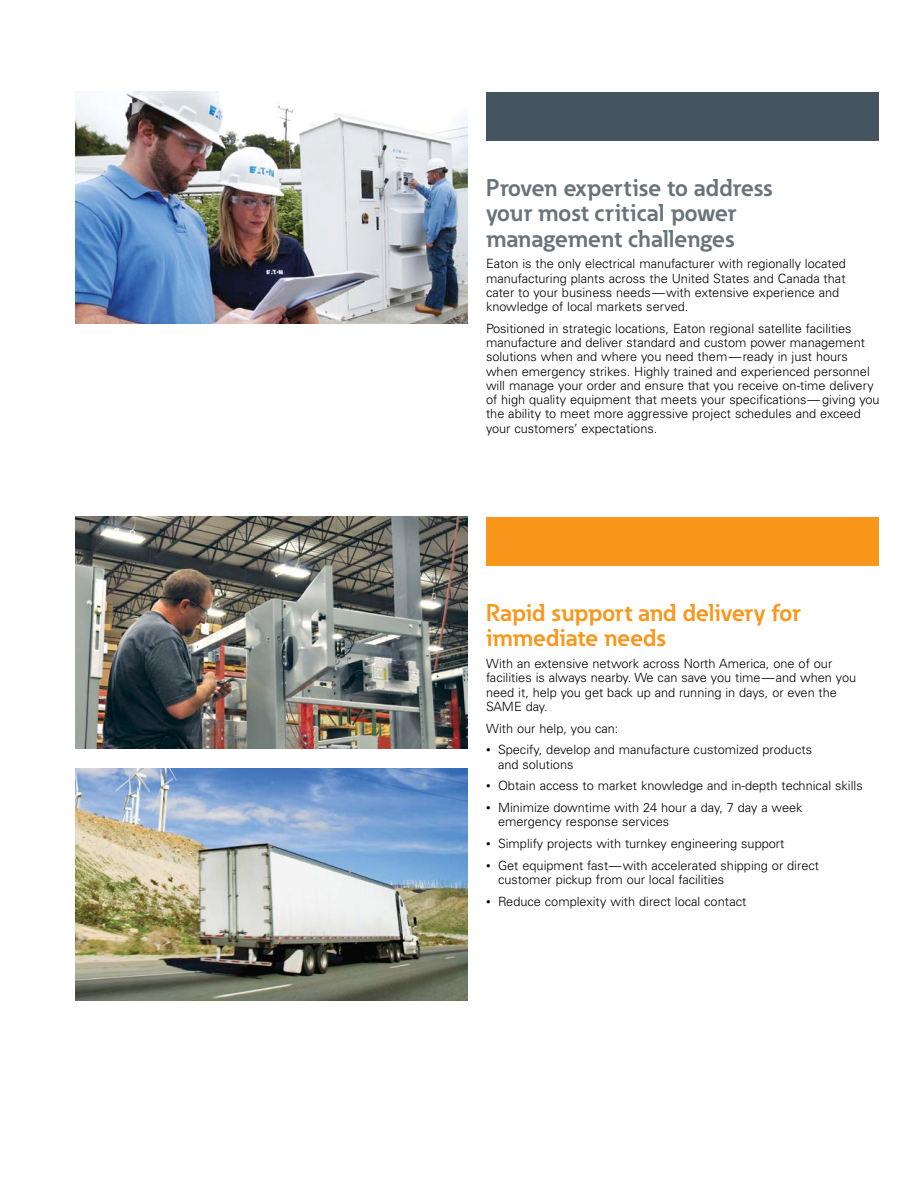
<style>
.page{position:relative;width:918px;height:1188px;background:#fff}
.page>*{position:absolute;margin:0;border:0;box-sizing:border-box;transform-origin:0 0}
.t1{font:700 24px/25.5px "Eaton";color:#69737a}
.t2{font:700 24px/25.5px "Eaton";color:#f8971b}
.t3{font:300 12.75px/14.2px "Univers LT Std";color:#000}
.s1{font-size:9px}
</style>
<div class="page">
<div style="left:486px;top:92px;width:393px;height:48px;background:#445560"></div>
<div style="left:486px;top:517px;width:393px;height:49px;background:#f8971b"></div>
<img style="left:75px;top:517px;width:393px;height:232px">
<img style="left:75px;top:92px;width:393px;height:231px">
<img style="left:75px;top:769px;width:393px;height:231px">
<h1 class="t1" style="left:486px;top:174px;width:288px">Proven expertise to address your most critical power management challenges</h1>
<p class="t3" style="left:486px;top:257px;width:362px">Eaton is the only electrical manufacturer with regionally located manufacturing plants across the United States and Canada that cater to your business needs—with extensive experience and knowledge of local markets served.</p>
<p class="t3" style="left:486px;top:321px;width:395px">Positioned in strategic locations, Eaton regional satellite facilities manufacture and deliver standard and custom power management solutions when and where you need them—ready in just hours when emergency strikes. Highly trained and experienced personnel will manage your order and ensure that you receive on-time delivery of high quality equipment that meets your specifications— giving you the ability to meet more aggressive project schedules and exceed your customers’ expectations.</p>
<h1 class="t2" style="left:486px;top:599px;width:316px">Rapid support and delivery for immediate needs</h1>
<p class="t3" style="left:486px;top:656px;width:372px">With an extensive network across North America, one of our facilities is always nearby. We can save you time—and when you need it, help you get back up and running in days, or even the SAME day.</p>
<p class="t3" style="left:486px;top:721px;width:134px">With our help, you can:</p>
<p class="t3" style="left:498px;top:743px;width:316px;text-indent:-12px"><span class="s1">•</span> Specify, develop and manufacture customized products and solutions</p>
<p class="t3" style="left:486px;top:779px;width:378px"><span class="s1">•</span> Obtain access to market knowledge and in-depth technical skills</p>
<p class="t3" style="left:498px;top:800px;width:306px;text-indent:-12px"><span class="s1">•</span> Minimize downtime with 24 hour a day, 7 day a week emergency response services</p>
<p class="t3" style="left:486px;top:836px;width:300px"><span class="s1">•</span> Simplify projects with turnkey engineering support</p>
<p class="t3" style="left:498px;top:858px;width:323px;text-indent:-12px"><span class="s1">•</span> Get equipment fast—with accelerated shipping or direct customer pickup from our local facilities</p>
<p class="t3" style="left:486px;top:894px;width:262px"><span class="s1">•</span> Reduce complexity with direct local contact</p>
</div>
